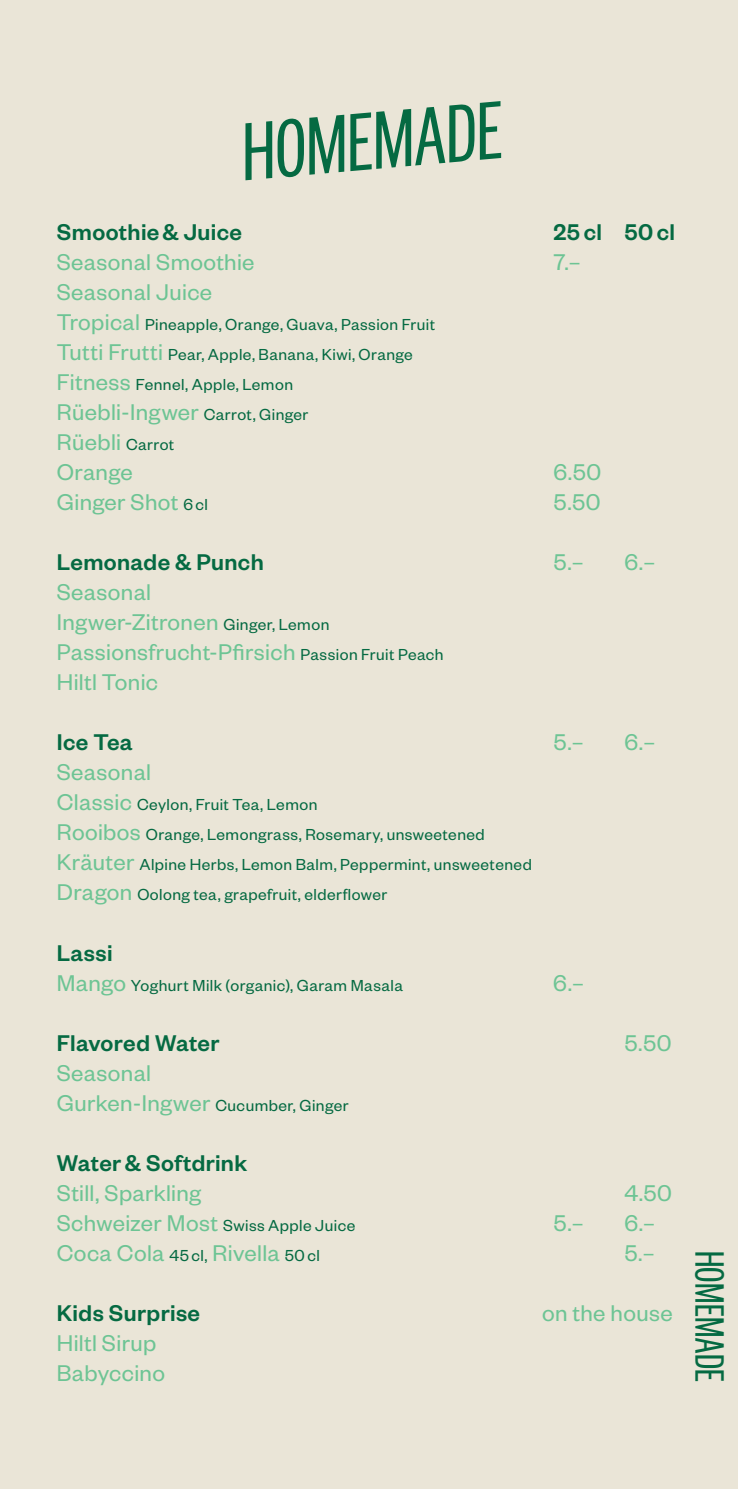
<style>
.page{position:relative;width:738px;height:1489px;background:#fff}
.page>*{position:absolute;margin:0;border:0;box-sizing:border-box;transform-origin:0 0}
.Lauftext{font:condensed 90px "Founders Grotesk X";color:#056a42}
.Lauftext-2{font:condensed 45px "Founders Grotesk X";letter-spacing:.01em;color:#056a42}
.Lauftext-3{font:25px "Founders Grotesk";letter-spacing:.015em;color:#6dc494}
.Lauftext-4{font:500 25px "Founders Grotesk";letter-spacing:.015em;color:#056a42}
.Untertitel_Innen{font:500 25px "Founders Grotesk";letter-spacing:.015em;color:#056a42}
.Lauftext-5{font:17.5px "Founders Grotesk";letter-spacing:.025em;color:#056a42}
.s1{font-size:25px;color:#6dc494}
.s2{font-size:17.5px;color:#056a42}
</style>
<div class="page">
<div style="left:0;top:0;width:737px;height:1488px;background:#eae5d7"></div>
<p class="Lauftext" style="left:235px;top:102px;width:262px;rotate:-5deg">HOMEMADE</p>
<p class="Lauftext-4" style="left:57px;top:216px;width:187px">Smoothie &amp; Juice</p>
<p class="Lauftext-4" style="left:553px;top:216px;width:123px">25 cl 50cl</p>
<p class="Lauftext-3" style="left:57px;top:247px;width:199px">Seasonal Smoothie</p>
<p class="Lauftext-3" style="left:553px;top:247px;width:29px">7.–</p>
<p class="Lauftext-3" style="left:57px;top:277px;width:157px">Seasonal Juice</p>
<p class="Lauftext-5" style="left:57px;top:314px;width:379px"><span class="s1">Tropical</span> Pineapple, Orange, Guava, Passion Fruit</p>
<p class="Lauftext-5" style="left:57px;top:344px;width:357px"><span class="s1">Tutti Frutti</span> Pear, Apple, Banana, Kiwi, Orange</p>
<p class="Lauftext-5" style="left:57px;top:374px;width:237px"><span class="s1">Fitness</span> Fennel, Apple, Lemon</p>
<p class="Lauftext-3" style="left:57px;top:397px;width:253px">Rüebli-Ingwer <span class="s2">Carrot, Ginger</span></p>
<p class="Lauftext-3" style="left:57px;top:427px;width:119px">Rüebli <span class="s2">Carrot</span></p>
<p class="Lauftext-3" style="left:57px;top:457px;width:77px">Orange</p>
<p class="Lauftext-3" style="left:553px;top:457px;width:49px">6.50</p>
<p class="Lauftext-3" style="left:57px;top:487px;width:153px">Ginger Shot <span class="s2">6 cl</span></p>
<p class="Lauftext-3" style="left:553px;top:487px;width:49px">5.50</p>
<p class="Lauftext-4" style="left:57px;top:546px;width:208px">Lemonade &amp; Punch</p>
<p class="Lauftext-3" style="left:553px;top:547px;width:32px">5.–</p>
<p class="Lauftext-3" style="left:624px;top:547px;width:33px">6.–</p>
<p class="Lauftext-3" style="left:57px;top:577px;width:96px">Seasonal</p>
<p class="Lauftext-3" style="left:57px;top:607px;width:274px">Ingwer-Zitronen <span class="s2">Ginger, Lemon</span></p>
<p class="Lauftext-3" style="left:57px;top:637px;width:388px">Passionsfrucht-Pfirsich <span class="s2">Passion Fruit Peach</span></p>
<p class="Lauftext-3" style="left:57px;top:667px;width:103px">Hiltl Tonic</p>
<p class="Lauftext-4" style="left:57px;top:726px;width:77px">Ice Tea</p>
<p class="Lauftext-3" style="left:553px;top:727px;width:32px">5.–</p>
<p class="Lauftext-3" style="left:624px;top:727px;width:33px">6.–</p>
<p class="Lauftext-3" style="left:57px;top:757px;width:96px">Seasonal</p>
<p class="Lauftext-5" style="left:57px;top:794px;width:262px"><span class="s1">Classic</span> Ceylon, Fruit Tea, Lemon</p>
<p class="Lauftext-5" style="left:57px;top:824px;width:429px"><span class="s1">Rooibos</span> Orange, Lemongrass, Rosemary, unsweetened</p>
<p class="Lauftext-5" style="left:57px;top:854px;width:476px"><span class="s1">Kräuter</span> Alpine Herbs, Lemon Balm, Peppermint, unsweetened</p>
<p class="Lauftext-5" style="left:57px;top:884px;width:332px"><span class="s1">Dragon</span> Oolong tea, grapefruit, elderflower</p>
<p class="Lauftext-4" style="left:57px;top:936px;width:57px">Lassi</p>
<p class="Lauftext-5" style="left:57px;top:974px;width:347px"><span class="s1">Mango</span> Yoghurt Milk (organic), Garam Masala</p>
<p class="Lauftext-3" style="left:553px;top:967px;width:33px">6.–</p>
<p class="Lauftext-4" style="left:57px;top:1026px;width:164px">Flavored Water</p>
<p class="Lauftext-3" style="left:624px;top:1027px;width:49px">5.50</p>
<p class="Lauftext-3" style="left:57px;top:1057px;width:96px">Seasonal</p>
<p class="Lauftext-5" style="left:57px;top:1094px;width:293px"><span class="s1">Gurken-Ingwer</span> Cucumber, Ginger</p>
<p class="Untertitel_Innen" style="left:57px;top:1146px;width:192px">Water&amp; Softdrink</p>
<p class="Lauftext-3" style="left:57px;top:1177px;width:146px">Still, Sparkling</p>
<p class="Lauftext-3" style="left:624px;top:1177px;width:49px">4.50</p>
<p class="Lauftext-5" style="left:57px;top:1214px;width:300px"><span class="s1">Schweizer Most</span> Swiss Apple Juice</p>
<p class="Lauftext-3" style="left:553px;top:1207px;width:32px">5.–</p>
<p class="Lauftext-3" style="left:624px;top:1207px;width:33px">6.–</p>
<p class="Lauftext-3" style="left:57px;top:1237px;width:264px">Coca Cola <span class="s2">45 cl,</span> Rivella <span class="s2">50cl</span></p>
<p class="Lauftext-3" style="left:624px;top:1237px;width:32px">5.–</p>
<p class="Lauftext-4" style="left:57px;top:1296px;width:145px">Kids Surprise</p>
<p class="Lauftext-3" style="left:541px;top:1297px;width:132px">on the house</p>
<p class="Lauftext-3" style="left:57px;top:1327px;width:101px">Hiltl Sirup</p>
<p class="Lauftext-3" style="left:57px;top:1357px;width:110px">Babyccino</p>
<p class="Lauftext-2" style="left:734px;top:1250px;width:133px;rotate:90deg">HOMEMADE</p>
</div>
